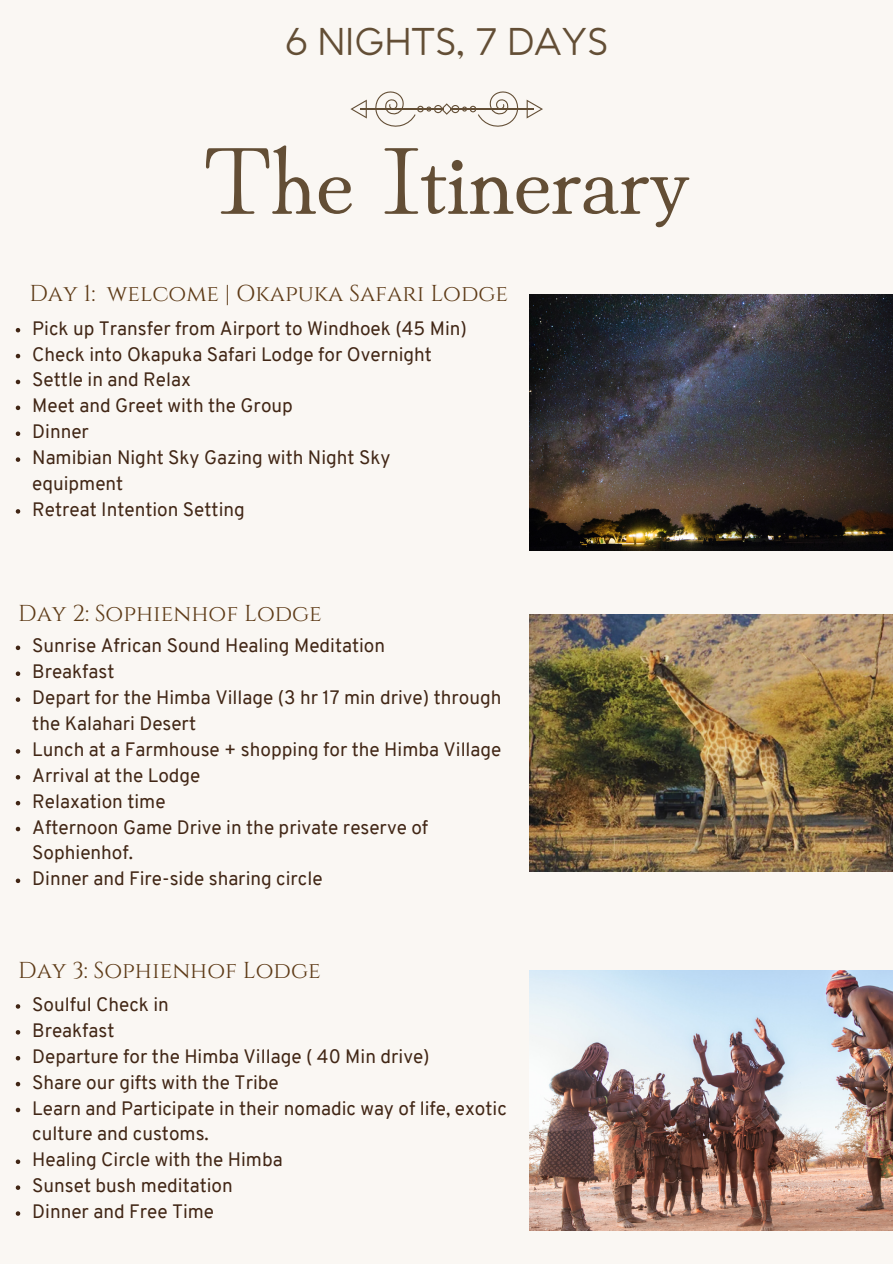
<style>
.page{position:relative;width:893px;height:1264px;background:#fff}
.page>*{position:absolute;margin:0;border:0;box-sizing:border-box;transform-origin:0 0}
.t1{font:96.6px "Hina Mincho";color:#634e35}
.t2{font:36.45px "Makinas 4 Flat";color:#634e35}
.t3{font:22.95px "Cinzel";color:#5e3b17}
.t4{font:18.9px/25.8px "Overpass";color:#412615}
</style>
<div class="page">
<div style="left:0;top:0;width:892px;height:1263px;background:#faf7f3"></div>
<hr style="left:360px;top:108px;width:83px;height:2px;background:#634e35">
<svg style="left:350px;top:100px;width:17px;height:18px"></svg>
<hr style="left:450px;top:108px;width:83px;height:2px;background:#634e35">
<svg style="left:526px;top:100px;width:17px;height:18px"></svg>
<svg style="left:375px;top:91px;width:143px;height:36px"></svg>
<img style="left:529px;top:294px;width:363px;height:256px">
<img style="left:529px;top:614px;width:363px;height:257px">
<img style="left:529px;top:970px;width:363px;height:259px">
<svg style="left:16px;top:328px;width:4px;height:4px"></svg>
<svg style="left:16px;top:354px;width:4px;height:4px"></svg>
<svg style="left:16px;top:380px;width:4px;height:4px"></svg>
<svg style="left:16px;top:405px;width:4px;height:5px"></svg>
<svg style="left:16px;top:431px;width:4px;height:5px"></svg>
<svg style="left:16px;top:457px;width:4px;height:5px"></svg>
<svg style="left:16px;top:509px;width:4px;height:4px"></svg>
<svg style="left:16px;top:645px;width:4px;height:5px"></svg>
<svg style="left:16px;top:671px;width:4px;height:5px"></svg>
<svg style="left:16px;top:697px;width:4px;height:5px"></svg>
<svg style="left:16px;top:749px;width:4px;height:4px"></svg>
<svg style="left:16px;top:775px;width:4px;height:4px"></svg>
<svg style="left:16px;top:801px;width:4px;height:4px"></svg>
<svg style="left:16px;top:826px;width:4px;height:5px"></svg>
<svg style="left:16px;top:878px;width:4px;height:5px"></svg>
<svg style="left:16px;top:1004px;width:4px;height:4px"></svg>
<svg style="left:16px;top:1030px;width:4px;height:4px"></svg>
<svg style="left:16px;top:1056px;width:4px;height:4px"></svg>
<svg style="left:16px;top:1081px;width:4px;height:5px"></svg>
<svg style="left:16px;top:1107px;width:4px;height:5px"></svg>
<svg style="left:16px;top:1159px;width:4px;height:4px"></svg>
<svg style="left:16px;top:1185px;width:4px;height:4px"></svg>
<svg style="left:16px;top:1211px;width:4px;height:4px"></svg>
<p class="t2" style="left:285px;top:23px;width:324px">6 NIGHTS, 7 DAYS</p>
<p class="t1" style="left:204px;top:102px;width:487px">The Itinerary</p>
<p class="t3" style="left:29px;top:279px;width:480px">Day 1: welcome | Okapuka Safari Lodge</p>
<p class="t4" style="left:32px;top:317px;width:436px">Pick up Transfer from Airport to Windhoek (45 Min)</p>
<p class="t4" style="left:32px;top:343px;width:401px">Check into Okapuka Safari Lodge for Overnight</p>
<p class="t4" style="left:32px;top:369px;width:160px">Settle in and Relax</p>
<p class="t4" style="left:32px;top:395px;width:262px">Meet and Greet with the Group</p>
<p class="t4" style="left:32px;top:420px;width:58px">Dinner</p>
<p class="t4" style="left:32px;top:446px;width:360px">Namibian Night Sky Gazing with Night Sky equipment</p>
<p class="t4" style="left:32px;top:498px;width:214px">Retreat Intention Setting</p>
<p class="t3" style="left:18px;top:598px;width:305px">Day 2: Sophienhof Lodge</p>
<p class="t4" style="left:32px;top:634px;width:354px">Sunrise African Sound Healing Meditation</p>
<p class="t4" style="left:32px;top:660px;width:84px">Breakfast</p>
<p class="t4" style="left:32px;top:686px;width:470px">Depart for the Himba Village (3 hr 17 min drive) through the Kalahari Desert</p>
<p class="t4" style="left:32px;top:738px;width:470px">Lunch at a Farmhouse + shopping for the Himba Village</p>
<p class="t4" style="left:32px;top:764px;width:170px">Arrival at the Lodge</p>
<p class="t4" style="left:32px;top:790px;width:135px">Relaxation time</p>
<p class="t4" style="left:32px;top:816px;width:397px">Afternoon Game Drive in the private reserve of<br>Sophienhof.</p>
<p class="t4" style="left:32px;top:867px;width:292px">Dinner and Fire-side sharing circle</p>
<p class="t3" style="left:18px;top:955px;width:304px">Day 3: Sophienhof Lodge</p>
<p class="t4" style="left:32px;top:993px;width:138px">Soulful Check in</p>
<p class="t4" style="left:32px;top:1019px;width:84px">Breakfast</p>
<p class="t4" style="left:32px;top:1045px;width:399px">Departure for the Himba Village ( 40 Min drive)</p>
<p class="t4" style="left:32px;top:1070px;width:248px">Share our gifts with the Tribe</p>
<p class="t4" style="left:32px;top:1096px;width:476px">Learn and Participate in their nomadic way of life, exotic culture and customs.</p>
<p class="t4" style="left:32px;top:1148px;width:252px">Healing Circle with the Himba</p>
<p class="t4" style="left:32px;top:1174px;width:202px">Sunset bush meditation</p>
<p class="t4" style="left:32px;top:1200px;width:183px">Dinner and Free Time</p>
</div>
